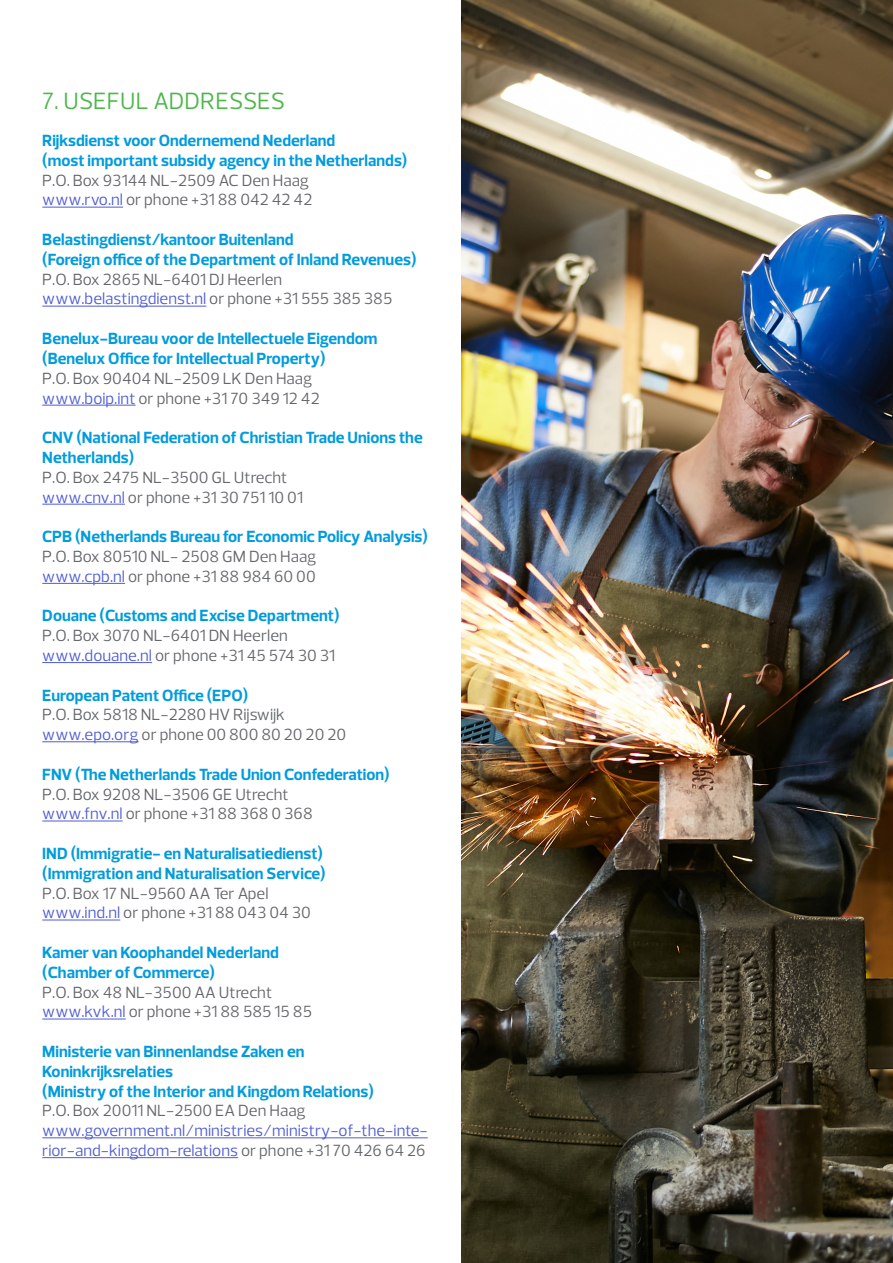
<style>
.page{position:relative;width:893px;height:1263px;background:#fff}
.page>*{position:absolute;margin:0;border:0;box-sizing:border-box;transform-origin:0 0}
.Heading{font:24px "Prelo";letter-spacing:.015em;color:#4cb848}
.Subhead_blauw{font:700 16.5px/19.8px "Prelo";color:#009cde}
.t1{font:16.5px "Prelo";color:#63666a}
.t2{font:16.5px/19.8px "Prelo";color:#4f5cd6}
.s1{color:#4f5cd6}
.s2{color:#63666a}
</style>
<div class="page">
<hr style="left:42px;top:207px;width:81px;height:1px;background:#4f5cd6">
<hr style="left:42px;top:306px;width:164px;height:1px;background:#4f5cd6">
<hr style="left:42px;top:405px;width:94px;height:1px;background:#4f5cd6">
<hr style="left:42px;top:504px;width:83px;height:1px;background:#4f5cd6">
<hr style="left:42px;top:583px;width:83px;height:1px;background:#4f5cd6">
<hr style="left:42px;top:662px;width:110px;height:1px;background:#4f5cd6">
<hr style="left:42px;top:741px;width:97px;height:1px;background:#4f5cd6">
<hr style="left:42px;top:820px;width:81px;height:1px;background:#4f5cd6">
<hr style="left:42px;top:919px;width:78px;height:1px;background:#4f5cd6">
<hr style="left:42px;top:1018px;width:84px;height:1px;background:#4f5cd6">
<hr style="left:42px;top:1137px;width:386px;height:1px;background:#4f5cd6">
<hr style="left:42px;top:1157px;width:196px;height:1px;background:#4f5cd6">
<img style="left:461px;top:0;width:432px;height:1263px">
<p class="Heading" style="left:42px;top:86px;width:244px">7. USEFUL ADDRESSES</p>
<p class="Subhead_blauw" style="left:42px;top:131px;width:294px">Rijksdienst voor Ondernemend Nederland</p>
<p class="Subhead_blauw" style="left:42px;top:151px;width:367px">(most important subsidy agency in the Netherlands)</p>
<p class="t1" style="left:42px;top:170px;width:268px">P.O. Box 93144 NL-2509 AC Den Haag</p>
<p class="t1" style="left:42px;top:190px;width:272px"><span class="s1">www.rvo.nl</span> or phone +31 88 042 42 42</p>
<p class="Subhead_blauw" style="left:42px;top:230px;width:253px">Belastingdienst/kantoor Buitenland</p>
<p class="Subhead_blauw" style="left:42px;top:250px;width:376px">(Foreign office of the Department of Inland Revenues)</p>
<p class="t1" style="left:42px;top:269px;width:241px">P.O. Box 2865 NL-6401 DJ Heerlen</p>
<p class="t2" style="left:42px;top:289px;width:352px">www.belastingdienst.nl <span class="s2">or phone +31 555 385 385</span></p>
<p class="Subhead_blauw" style="left:42px;top:329px;width:337px">Benelux-Bureau voor de Intellectuele Eigendom (Benelux Office for Intellectual Property)</p>
<p class="t1" style="left:42px;top:368px;width:271px">P.O. Box 90404 NL-2509 LK Den Haag</p>
<p class="t1" style="left:42px;top:388px;width:279px"><span class="s1">www.boip.int</span> or phone +31 70 349 12 42</p>
<p class="Subhead_blauw" style="left:42px;top:428px;width:382px">CNV (National Federation of Christian Trade Unions the<br>Netherlands)</p>
<p class="t1" style="left:42px;top:467px;width:246px">P.O. Box 2475 NL-3500 GL Utrecht</p>
<p class="t1" style="left:42px;top:487px;width:262px"><span class="s1">www.cnv.nl</span> or phone +31 30 751 10 01</p>
<p class="Subhead_blauw" style="left:42px;top:527px;width:387px">CPB (Netherlands Bureau for Economic Policy Analysis)</p>
<p class="t1" style="left:42px;top:546px;width:276px">P.O. Box 80510 NL- 2508 GM Den Haag</p>
<p class="t1" style="left:42px;top:566px;width:275px"><span class="s1">www.cpb.nl</span> or phone +31 88 984 60 00</p>
<p class="Subhead_blauw" style="left:42px;top:606px;width:299px">Douane (Customs and Excise Department)</p>
<p class="t1" style="left:42px;top:625px;width:247px">P.O. Box 3070 NL-6401 DN Heerlen</p>
<p class="t1" style="left:42px;top:645px;width:294px"><span class="s1">www.douane.nl</span> or phone +31 45 574 30 31</p>
<p class="Subhead_blauw" style="left:42px;top:685px;width:207px">European Patent Office (EPO)</p>
<p class="t1" style="left:42px;top:705px;width:244px">P.O. Box 5818 NL-2280 HV Rijswijk</p>
<p class="t1" style="left:42px;top:724px;width:305px"><span class="s1">www.epo.org</span> or phone 00 800 80 20 20 20</p>
<p class="Subhead_blauw" style="left:42px;top:764px;width:349px">FNV (The Netherlands Trade Union Confederation)</p>
<p class="t1" style="left:42px;top:784px;width:248px">P.O. Box 9208 NL-3506 GE Utrecht</p>
<p class="t1" style="left:42px;top:804px;width:272px"><span class="s1">www.fnv.nl</span> or phone +31 88 368 0 368</p>
<p class="Subhead_blauw" style="left:42px;top:844px;width:282px">IND (Immigratie- en Naturalisatiedienst)</p>
<p class="Subhead_blauw" style="left:42px;top:863px;width:285px">(Immigration and Naturalisation Service)</p>
<p class="t1" style="left:42px;top:883px;width:228px">P.O. Box 17 NL-9560 AA Ter Apel</p>
<p class="t1" style="left:42px;top:903px;width:270px"><span class="s1">www.ind.nl</span> or phone +31 88 043 04 30</p>
<p class="Subhead_blauw" style="left:42px;top:943px;width:238px">Kamer van Koophandel Nederland</p>
<p class="Subhead_blauw" style="left:42px;top:962px;width:174px">(Chamber of Commerce)</p>
<p class="t1" style="left:42px;top:982px;width:231px">P.O. Box 48 NL-3500 AA Utrecht</p>
<p class="t1" style="left:42px;top:1002px;width:271px"><span class="s1">www.kvk.nl</span> or phone +31 88 585 15 85</p>
<p class="Subhead_blauw" style="left:42px;top:1042px;width:264px">Ministerie van Binnenlandse Zaken en<br>Koninkrijksrelaties</p>
<p class="Subhead_blauw" style="left:42px;top:1081px;width:333px">(Ministry of the Interior and Kingdom Relations)</p>
<p class="t1" style="left:42px;top:1101px;width:265px">P.O. Box 20011 NL-2500 EA Den Haag</p>
<p class="t2" style="left:42px;top:1121px;width:387px">www.government.nl/ministries/ministry-of-the-inte&shy;rior-and-kingdom-relations <span class="s2">or phone +31 70 426 64 26</span></p>
</div>
